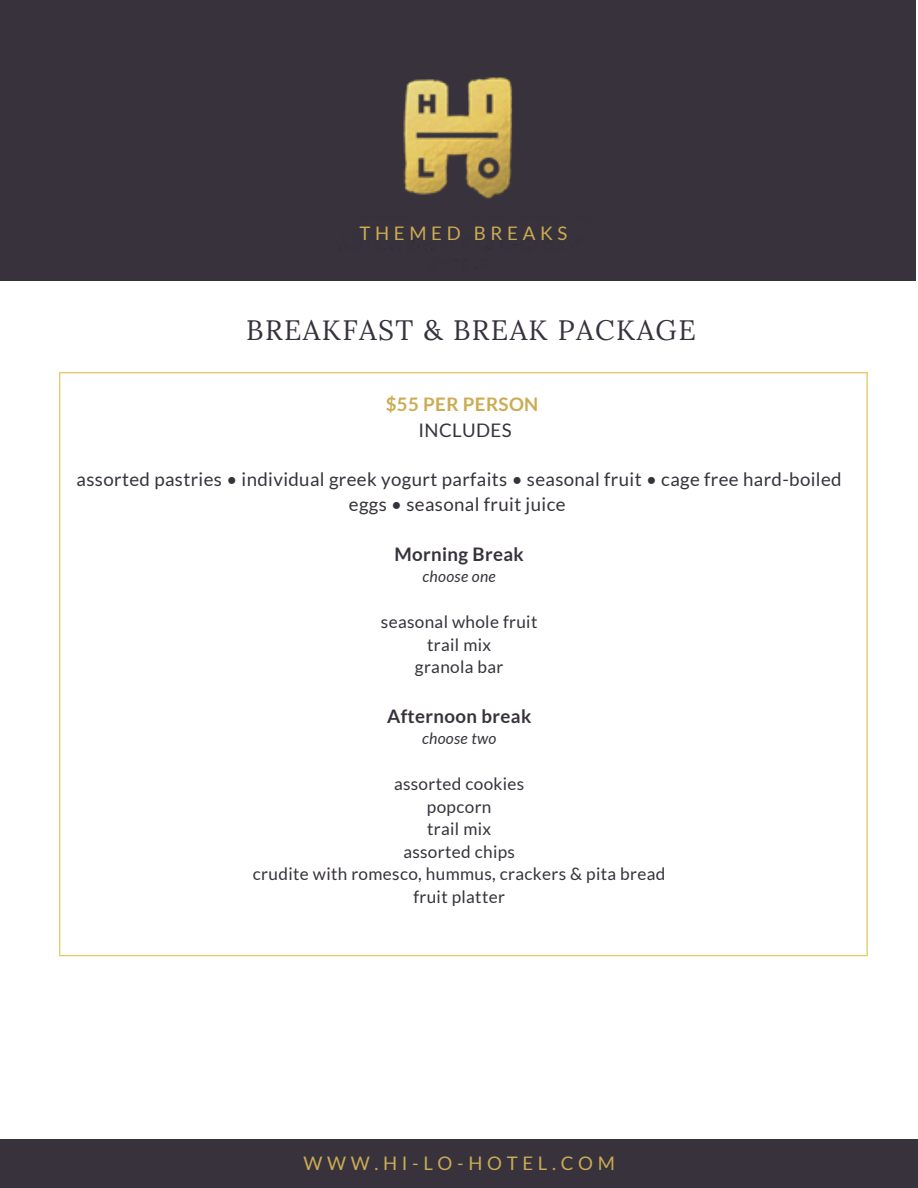
<style>
.page{position:relative;width:918px;height:1188px;background:#fff}
.page>*{position:absolute;margin:0;border:0;box-sizing:border-box;transform-origin:0 0}
.t1{font:28.05px "Lora";letter-spacing:.05em;color:#37323c}
.t2{font:18.75px/24.8px "Lato";letter-spacing:.02em;color:#37323c;text-align:center}
.t3{font:18.75px "Lato";letter-spacing:.25em;color:#cbab53}
.t4{font:700 18.75px "Lato";letter-spacing:.02em;color:#37323c}
.t5{font:700 18.75px "Lato";letter-spacing:.02em;color:#cbab53}
.t6{font:17.1px/22.5px "Lato";letter-spacing:.02em;color:#37323c;text-align:center}
.t7{font:italic 15.6px "Lato";letter-spacing:.02em;color:#37323c}
</style>
<div class="page">
<div style="left:0;top:0;width:916px;height:280px;background:#37323c"></div>
<div style="left:0;top:1139px;width:918px;height:49px;background:#37323c"></div>
<svg style="left:59px;top:372px;width:809px;height:584px"></svg>
<img style="left:403px;top:77px;width:125px;height:168px">
<p class="t3" style="left:359px;top:221px;width:209px">THEMED BREAKS</p>
<h1 class="t1" style="left:246px;top:312px;width:451px">BREAKFAST &amp; BREAK PACKAGE</h1>
<p class="t5" style="left:386px;top:392px;width:154px">$55 PER PERSON</p>
<p class="t2" style="left:419px;top:417px;width:95px">INCLUDES</p>
<p class="t2" style="left:77px;top:467px;width:767px">assorted pastries • individual greek yogurt parfaits • seasonal fruit • cage free hard-boiled eggs • seasonal fruit juice</p>
<p class="t4" style="left:394px;top:542px;width:131px">Morning Break</p>
<p class="t7" style="left:423px;top:567px;width:75px">choose one</p>
<p class="t6" style="left:381px;top:610px;width:158px">seasonal whole fruit trail mix<br>granola bar</p>
<p class="t4" style="left:387px;top:704px;width:146px">Afternoon break</p>
<p class="t7" style="left:422px;top:729px;width:76px">choose two</p>
<p class="t6" style="left:253px;top:772px;width:414px">assorted cookies<br>popcorn<br>trail mix<br>assorted chips<br>crudite with romesco, hummus, crackers &amp; pita bread fruit platter</p>
<p class="t3" style="left:303px;top:1152px;width:313px">WWW.HI-LO-HOTEL.COM</p>
</div>
